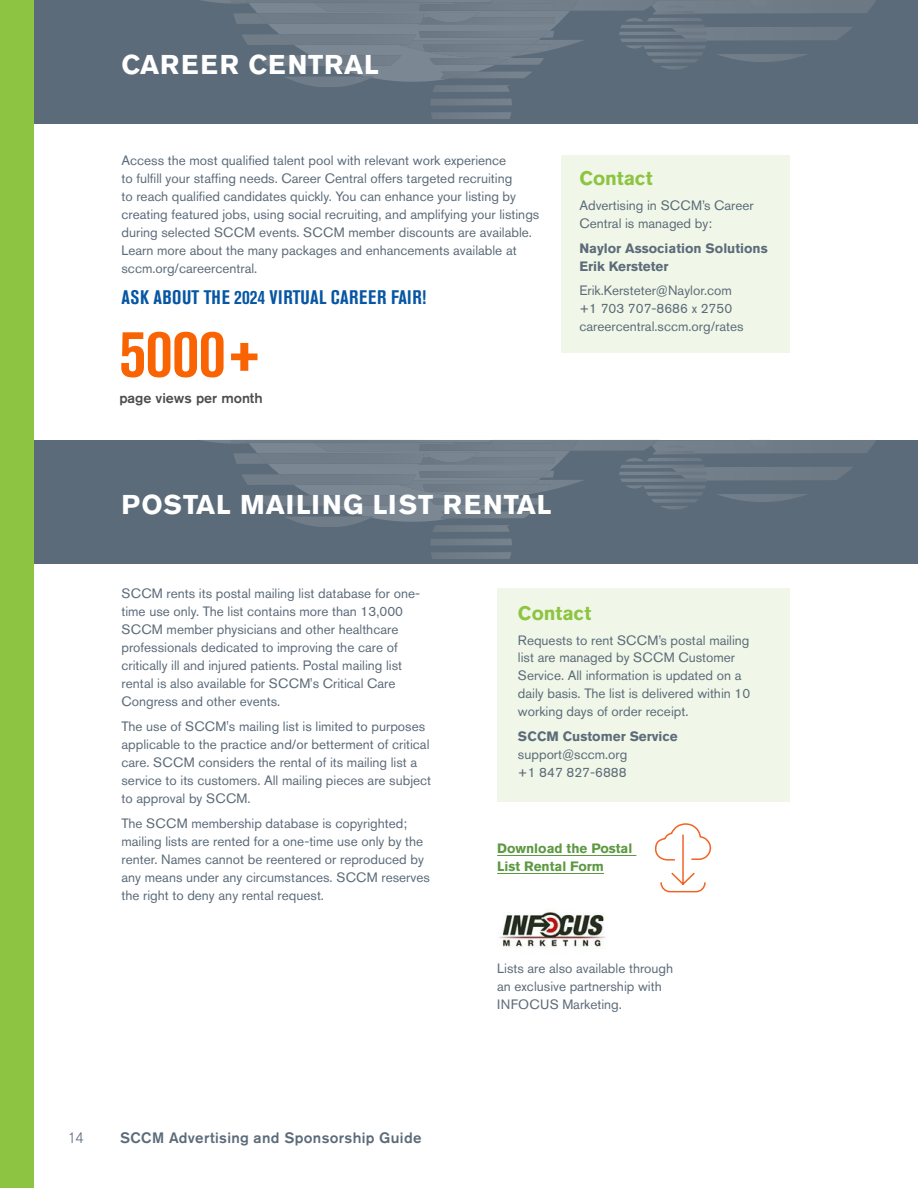
<style>
.page{position:relative;width:918px;height:1188px;background:#fff}
.page>*{position:absolute;margin:0;border:0;box-sizing:border-box;transform-origin:0 0}
.t1{font:700 condensed 67.05px "Akzidenz Grotesk BE";color:#f96302}
.t2{font:700 27px "Akzidenz Grotesk BE";letter-spacing:.03em;color:#fff}
.t3{font:700 condensed 19.5px "Akzidenz Grotesk BE";letter-spacing:.02em;color:#0756a3}
.t4{font:700 19.5px "Akzidenz Grotesk BE";letter-spacing:-.005em;color:#8dc442}
.t5{font:500 15px "Akzidenz Grotesk BE";letter-spacing:.02em;color:#5c6b79}
.t6{font:300 15px "Akzidenz Grotesk BE";color:#5c6b79}
.t7{font:500 14.1px "Akzidenz Grotesk BE";color:#4d4d4f}
.t8{font:13.5px/18px "Akzidenz Grotesk BE";color:#5c6b79}
.t9{font:700 13.5px/18px "Akzidenz Grotesk BE";color:#5c6b79}
.t10{font:700 13.5px/18px "Akzidenz Grotesk BE";color:#5d9842}
</style>
<div class="page">
<div style="left:497px;top:588px;width:293px;height:213px;background:#f0f7e8"></div>
<div style="left:0;top:440px;width:918px;height:123px;background:#5c6b79"></div>
<svg style="left:201px;top:440px;width:675px;height:119px"></svg>
<img style="left:204px;top:440px;width:9px;height:3px">
<img style="left:213px;top:440px;width:398px;height:11px">
<img style="left:498px;top:440px;width:57px;height:78px">
<img style="left:231px;top:440px;width:267px;height:78px">
<img style="left:499px;top:911px;width:107px;height:37px">
<svg style="left:655px;top:823px;width:57px;height:70px"></svg>
<hr style="left:497px;top:855px;width:139px;height:1px;background:#5d9842">
<hr style="left:497px;top:873px;width:107px;height:1px;background:#5d9842">
<div style="left:0;top:0;width:918px;height:123px;background:#5c6b79"></div>
<svg style="left:201px;top:0;width:675px;height:119px"></svg>
<div style="left:0;top:0;width:33px;height:1188px;background:#8dc442"></div>
<div style="left:562px;top:155px;width:228px;height:197px;background:#f0f7e8"></div>
<h2 class="t2" style="left:122px;top:49px;width:259px">CAREER CENTRAL</h2>
<p class="t8" style="left:122px;top:152px;width:419px">Access the most qualified talent pool with relevant work experience<br>to fulfill your staffing needs. Career Central offers targeted recruiting<br>to reach qualified candidates quickly. You can enhance your listing by creating featured jobs, using social recruiting, and amplifying your listings during selected SCCM events. SCCM member discounts are available.<br>Learn more about the many packages and enhancements available at sccm.org/careercentral.</p>
<h3 class="t3" style="left:122px;top:286px;width:306px">ASK ABOUT THE 2024 VIRTUAL CAREER FAIR!</h3>
<h1 class="t1" style="left:119px;top:315px;width:145px">5000+</h1>
<p class="t7" style="left:119px;top:389px;width:145px">page views per month</p>
<h3 class="t4" style="left:579px;top:167px;width:75px">Contact</h3>
<p class="t8" style="left:579px;top:196px;width:176px">Advertising in SCCM’s Career<br>Central is managed by:</p>
<p class="t9" style="left:579px;top:239px;width:190px">Naylor Association Solutions<br>Erik Kersteter</p>
<p class="t8" style="left:579px;top:281px;width:166px">Erik.Kersteter@Naylor.com +1 703 707-8686 x 2750 careercentral.sccm.org/rates</p>
<h2 class="t2" style="left:122px;top:489px;width:431px">POSTAL MAILING LIST RENTAL</h2>
<p class="t8" style="left:122px;top:584px;width:300px">SCCM rents its postal mailing list database for one&shy;time use only. The list contains more than 13,000<br>SCCM member physicians and other healthcare professionals dedicated to improving the care of critically ill and injured patients. Postal mailing list rental is also available for SCCM's Critical Care Congress and other events.</p>
<p class="t8" style="left:122px;top:717px;width:311px">The use of SCCM's mailing list is limited to purposes applicable to the practice and/or betterment of critical care. SCCM considers the rental of its mailing list a service to its customers. All mailing pieces are subject to approval by SCCM.</p>
<p class="t8" style="left:122px;top:814px;width:310px">The SCCM membership database is copyrighted; mailing lists are rented for a one-time use only by the renter. Names cannot be reentered or reproduced by any means under any circumstances. SCCM reserves the right to deny any rental request.</p>
<p class="t6" style="left:68px;top:1129px;width:18px">14</p>
<p class="t5" style="left:120px;top:1129px;width:303px">SCCM Advertising and Sponsorship Guide</p>
<h3 class="t4" style="left:518px;top:602px;width:75px">Contact</h3>
<p class="t8" style="left:518px;top:631px;width:234px">Requests to rent SCCM’s postal mailing list are managed by SCCM Customer Service. All information is updated on a daily basis. The list is delivered within 10 working days of order receipt.</p>
<p class="t9" style="left:518px;top:728px;width:161px">SCCM Customer Service</p>
<p class="t8" style="left:518px;top:745px;width:111px">support@sccm.org +1 847 827-6888</p>
<p class="t10" style="left:497px;top:839px;width:137px">Download the Postal<br>List Rental Form</p>
<p class="t8" style="left:497px;top:959px;width:178px">Lists are also available through an exclusive partnership with<br>INFOCUS Marketing.</p>
</div>
